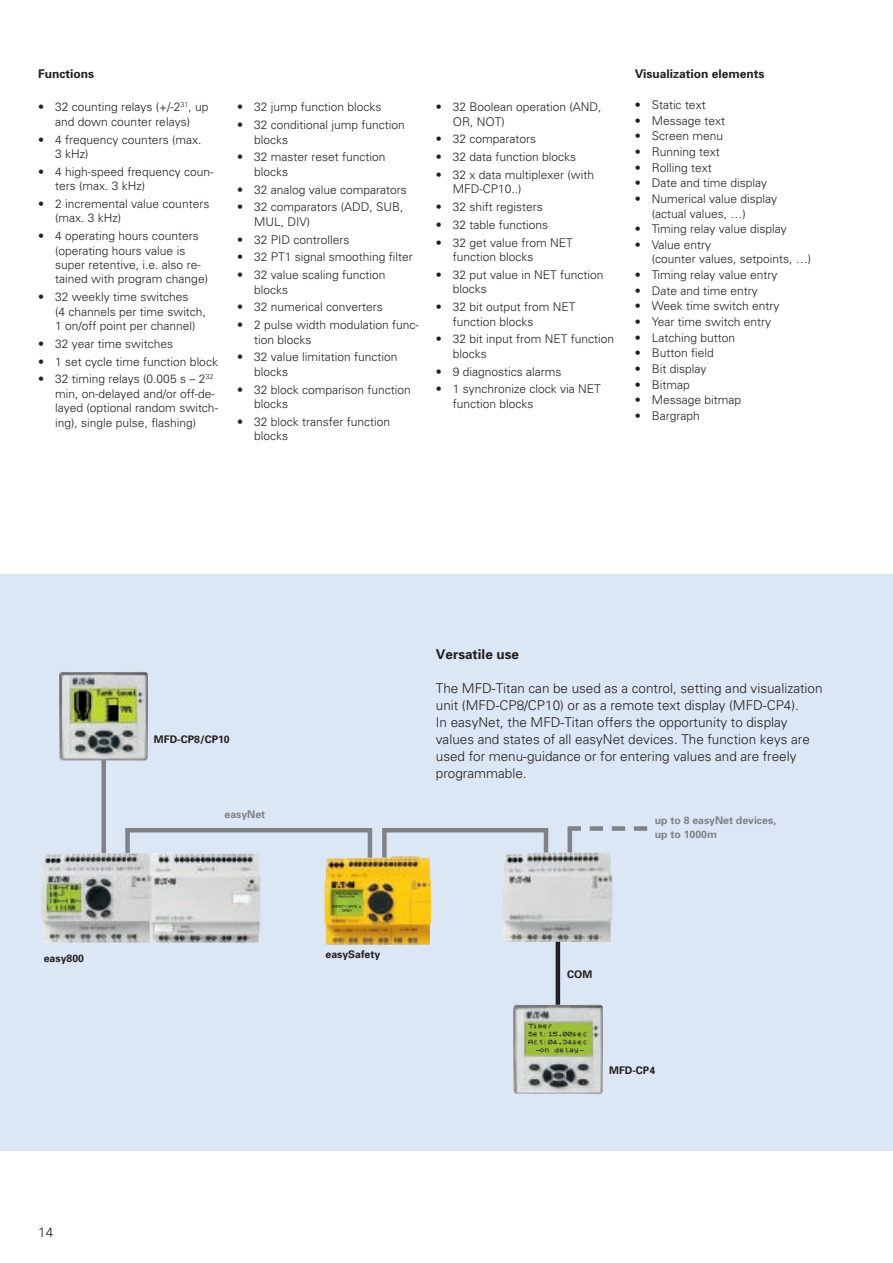
<style>
.page{position:relative;width:893px;height:1263px;background:#fff}
.page>*{position:absolute;margin:0;border:0;box-sizing:border-box;transform-origin:0 0}
.t1{font:300 13.5px/17px "Univers";color:#231f20}
.t2{font:700 13.5px "Univers";color:#231f20}
.t3{font:300 12px/14.4px "Univers";color:#231f20}
.t4{font:700 12px "Univers";color:#231f20}
.t5{font:700 10.5px "Univers";color:#231f20}
.t6{font:700 10.5px/13.5px "Univers";color:#808285}
.t7{font:5.85px "ZX Spectrum";letter-spacing:-.15em;color:#231f20}
.t8{font:3px/3.8px "ZX Spectrum";letter-spacing:-.2em;color:#231f20;text-align:center}
</style>
<div class="page">
<div style="left:0;top:574px;width:893px;height:576px;background:#dbe7f5"></div>
<img style="left:152px;top:853px;width:109px;height:90px">
<div style="left:101px;top:740px;width:5px;height:113px;background:#808285"></div>
<div style="left:125px;top:830px;width:5px;height:23px;background:#808285"></div>
<hr style="left:125px;top:828px;width:247px;height:4px;background:#808285">
<hr style="left:368px;top:831px;width:4px;height:33px;background:#808285">
<div style="left:382px;top:830px;width:5px;height:32px;background:#808285"></div>
<hr style="left:382px;top:828px;width:166px;height:4px;background:#808285">
<hr style="left:544px;top:830px;width:4px;height:38px;background:#808285">
<hr style="left:568px;top:828px;width:4px;height:36px;background:#808285">
<svg style="left:568px;top:826px;width:79px;height:5px"></svg>
<hr style="left:556px;top:941px;width:4px;height:69px;background:#231f20">
<img style="left:59px;top:672px;width:89px;height:89px">
<img style="left:502px;top:852px;width:110px;height:90px">
<img style="left:513px;top:1004px;width:90px;height:90px">
<img style="left:41px;top:853px;width:111px;height:90px">
<img style="left:324px;top:856px;width:107px;height:89px">
<p class="t4" style="left:38px;top:66px;width:58px">Functions</p>
<p class="t3" style="left:38px;top:100px;width:172px;text-align:center">• 32 counting relays (+/-2<sup>31</sup>, up and down counter relays)</p>
<p class="t3" style="left:55px;top:132px;width:148px;text-indent:-17px">• 4 frequency counters (max.<br>3 kHz)</p>
<p class="t3" style="left:55px;top:164px;width:160px;text-indent:-17px">• 4 high-speed frequency coun&shy;ters (max. 3 kHz)</p>
<p class="t3" style="left:55px;top:196px;width:156px;text-indent:-17px">• 2 incremental value counters (max. 3 kHz)</p>
<p class="t3" style="left:55px;top:228px;width:154px;text-indent:-17px">• 4 operating hours counters (operating hours value is super retentive, i.e. also re&shy;tained with program change)</p>
<p class="t3" style="left:55px;top:289px;width:152px;text-indent:-17px">• 32 weekly time switches<br>(4 channels per time switch,<br>1 on/off point per channel)</p>
<p class="t3" style="left:38px;top:336px;width:137px">• 32 year time switches</p>
<p class="t3" style="left:38px;top:354px;width:181px">• 1 set cycle time function block</p>
<p class="t3" style="left:55px;top:372px;width:164px;text-indent:-17px">• 32 timing relays (0.005 s – 2<sup>32 </sup>min, on-delayed and/or off-de&shy;layed (optional random switch&shy;ing), single pulse, flashing)</p>
<p class="t3" style="left:237px;top:100px;width:146px">• 32 jump function blocks</p>
<p class="t3" style="left:254px;top:117px;width:152px;text-indent:-17px">• 32 conditional jump function blocks</p>
<p class="t3" style="left:254px;top:150px;width:133px;text-indent:-17px">• 32 master reset function blocks</p>
<p class="t3" style="left:237px;top:182px;width:171px">• 32 analog value comparators</p>
<p class="t3" style="left:254px;top:200px;width:151px;text-indent:-17px">• 32 comparators (ADD, SUB,<br>MUL, DIV)</p>
<p class="t3" style="left:237px;top:232px;width:114px">• 32 PID controllers</p>
<p class="t3" style="left:237px;top:250px;width:177px">• 32 PT1 signal smoothing filter</p>
<p class="t3" style="left:254px;top:267px;width:133px;text-indent:-17px">• 32 value scaling function blocks</p>
<p class="t3" style="left:237px;top:299px;width:147px">• 32 numerical converters</p>
<p class="t3" style="left:254px;top:317px;width:166px;text-indent:-17px">• 2 pulse width modulation func&shy;tion blocks</p>
<p class="t3" style="left:254px;top:349px;width:145px;text-indent:-17px">• 32 value limitation function blocks</p>
<p class="t3" style="left:254px;top:382px;width:158px;text-indent:-17px">• 32 block comparison function blocks</p>
<p class="t3" style="left:254px;top:414px;width:138px;text-indent:-17px">• 32 block transfer function blocks</p>
<p class="t3" style="left:453px;top:99px;width:150px;text-indent:-17px">• 32 Boolean operation (AND,<br>OR, NOT)</p>
<p class="t3" style="left:436px;top:132px;width:102px">• 32 comparators</p>
<p class="t3" style="left:436px;top:149px;width:142px">• 32 data function blocks</p>
<p class="t3" style="left:453px;top:167px;width:143px;text-indent:-17px">• 32 x data multiplexer (with<br>MFD-CP10..)</p>
<p class="t3" style="left:436px;top:199px;width:109px">• 32 shift registers</p>
<p class="t3" style="left:436px;top:217px;width:114px">• 32 table functions</p>
<p class="t3" style="left:453px;top:235px;width:122px;text-indent:-17px">• 32 get value from NET function blocks</p>
<p class="t3" style="left:453px;top:267px;width:152px;text-indent:-17px">• 32 put value in NET function blocks</p>
<p class="t3" style="left:453px;top:299px;width:124px;text-indent:-17px">• 32 bit output from NET function blocks</p>
<p class="t3" style="left:453px;top:332px;width:163px;text-indent:-17px">• 32 bit input from NET function blocks</p>
<p class="t3" style="left:436px;top:364px;width:127px">• 9 diagnostics alarms</p>
<p class="t3" style="left:453px;top:382px;width:150px;text-indent:-17px">• 1 synchronize clock via NET function blocks</p>
<p class="t4" style="left:635px;top:66px;width:131px">Visualization elements</p>
<p class="t3" style="left:635px;top:97px;width:72px">• Static text</p>
<p class="t3" style="left:635px;top:113px;width:92px">• Message text</p>
<p class="t3" style="left:635px;top:129px;width:90px">• Screen menu</p>
<p class="t3" style="left:635px;top:144px;width:87px">• Running text</p>
<p class="t3" style="left:635px;top:160px;width:79px">• Rolling text</p>
<p class="t3" style="left:635px;top:176px;width:134px">• Date and time display</p>
<p class="t3" style="left:652px;top:191px;width:127px;text-indent:-17px">• Numerical value display (actual values, …)</p>
<p class="t3" style="left:635px;top:221px;width:154px">• Timing relay value display</p>
<p class="t3" style="left:652px;top:237px;width:161px;text-indent:-17px">• Value entry<br>(counter values, setpoints, …)</p>
<p class="t3" style="left:635px;top:267px;width:144px">• Timing relay value entry</p>
<p class="t3" style="left:635px;top:283px;width:125px">• Date and time entry</p>
<p class="t3" style="left:635px;top:298px;width:146px">• Week time switch entry</p>
<p class="t3" style="left:635px;top:314px;width:138px">• Year time switch entry</p>
<p class="t3" style="left:635px;top:330px;width:102px">• Latching button</p>
<p class="t3" style="left:635px;top:346px;width:81px">• Button field</p>
<p class="t3" style="left:635px;top:361px;width:73px">• Bit display</p>
<p class="t3" style="left:635px;top:377px;width:57px">• Bitmap</p>
<p class="t3" style="left:635px;top:393px;width:108px">• Message bitmap</p>
<p class="t3" style="left:635px;top:408px;width:67px">• Bargraph</p>
<p class="t5" style="left:154px;top:732px;width:77px">MFD-CP8/CP10</p>
<p class="t6" style="left:225px;top:807px;width:42px">easyNet</p>
<p class="t8" style="left:336px;top:892px;width:23px">Packaging<br>Machine</p>
<p class="t8" style="left:332px;top:905px;width:31px">SAFETY GATE 4<br>OPEN</p>
<p class="t5" style="left:44px;top:951px;width:42px">easy800</p>
<p class="t5" style="left:325px;top:947px;width:56px">easySafety</p>
<p class="t2" style="left:436px;top:646px;width:85px">Versatile use</p>
<p class="t1" style="left:436px;top:679px;width:388px">The MFD-Titan can be used as a control, setting and visualization unit (MFD-CP8/CP10) or as a remote text display (MFD-CP4).<br>In easyNet, the MFD-Titan offers the opportunity to display values and states of all easyNet devices. The function keys are used for menu-guidance or for entering values and are freely programmable.</p>
<p class="t6" style="left:655px;top:813px;width:123px">up to 8 easyNet devices, up to 1000m</p>
<p class="t5" style="left:567px;top:967px;width:27px">COM</p>
<p class="t7" style="left:528px;top:1023px;width:27px">Timer</p>
<p class="t7" style="left:528px;top:1031px;width:62px">Set:15.00sec</p>
<p class="t7" style="left:528px;top:1039px;width:62px">Act:04.34sec</p>
<p class="t7" style="left:535px;top:1048px;width:51px">-on delay-</p>
<p class="t5" style="left:609px;top:1063px;width:48px">MFD-CP4</p>
<p class="t1" style="left:38px;top:1224px;width:17px">14</p>
</div>
